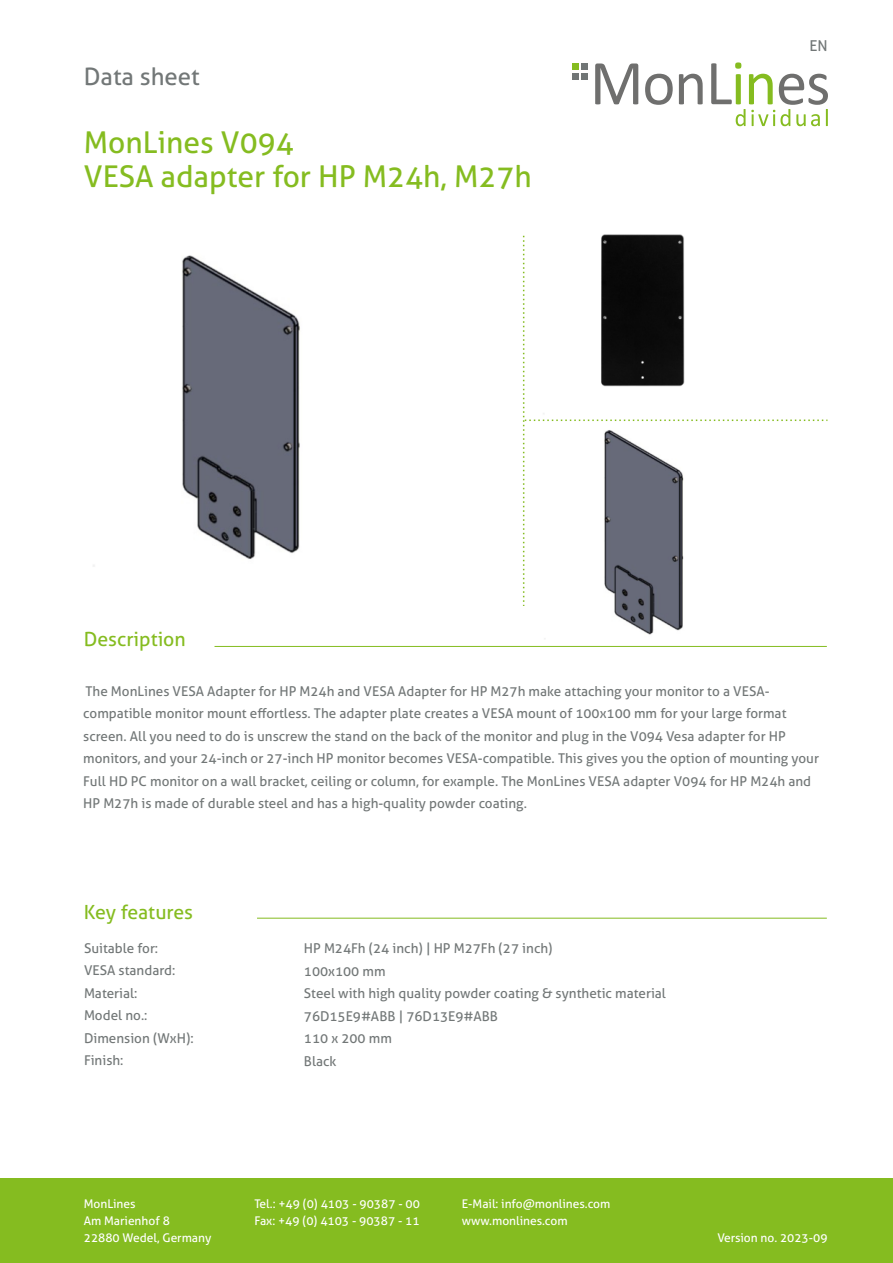
<style>
.page{position:relative;width:893px;height:1263px;background:#fff}
.page>*{position:absolute;margin:0;border:0;box-sizing:border-box;transform-origin:0 0}
.t1{font:30px/34px "Aller";color:#85bc20}
.t2{font:24px "Aller";color:#727777}
.t3{font:19.5px "Aller";color:#85bc20}
.t4{font:15px "Aller";color:#727777}
.t5{font:13.5px/22.5px "Aller";color:#727777}
.t6{font:12px "Aller";color:#fff}
</style>
<div class="page">
<div style="left:0;top:1178px;width:893px;height:85px;background:#85bc20"></div>
<svg style="left:595px;top:63px;width:43px;height:41px"></svg>
<svg style="left:645px;top:74px;width:28px;height:31px"></svg>
<svg style="left:679px;top:74px;width:24px;height:30px"></svg>
<svg style="left:711px;top:62px;width:117px;height:64px"></svg>
<svg style="left:573px;top:64px;width:15px;height:6px"></svg>
<div style="left:573px;top:73px;width:6px;height:7px;background:#717676"></div>
<div style="left:582px;top:73px;width:6px;height:7px;background:#717676"></div>
<svg style="left:523px;top:236px;width:304px;height:370px"></svg>
<hr style="left:215px;top:646px;width:612px;height:1px;background:#85bc20">
<hr style="left:257px;top:918px;width:570px;height:1px;background:#85bc20">
<img style="left:93px;top:255px;width:207px;height:312px">
<img style="left:542px;top:234px;width:200px;height:181px">
<img style="left:543px;top:426px;width:215px;height:213px">
<h2 class="t2" style="left:84px;top:63px;width:117px">Data sheet</h2>
<h1 class="t1" style="left:84px;top:126px;width:449px">MonLines V094<br>VESA adapter for HP M24h, M27h</h1>
<h3 class="t3" style="left:84px;top:628px;width:104px">Description</h3>
<p class="t4" style="left:809px;top:37px;width:20px">EN</p>
<p class="t5" style="left:83px;top:680px;width:737px">The MonLines VESA Adapter for HP M24h and VESA Adapter for HP M27h make attaching your monitor to a VESA&shy;compatible monitor mount effortless. The adapter plate creates a VESA mount of 100x100 mm for your large format screen. All you need to do is unscrew the stand on the back of the monitor and plug in the V094 Vesa adapter for HP monitors, and your 24-inch or 27-inch HP monitor becomes VESA-compatible. This gives you the option of mounting your Full HD PC monitor on a wall bracket, ceiling or column, for example. The MonLines VESA adapter V094 for HP M24h and HP M27h is made of durable steel and has a high-quality powder coating.</p>
<h3 class="t3" style="left:84px;top:900px;width:111px">Key features</h3>
<p class="t5" style="left:84px;top:937px;width:111px">Suitable for:<br>VESA standard:<br>Material:<br>Model no.:<br>Dimension (WxH):<br>Finish:</p>
<p class="t5" style="left:304px;top:937px;width:364px">HP M24Fh (24 inch) | HP M27Fh (27 inch)<br>100x100 mm<br>Steel with high quality powder coating &amp; synthetic material<br>76D15E9#ABB | 76D13E9#ABB<br>110 x 200 mm<br>Black</p>
<p class="t6" style="left:84px;top:1196px;width:53px">MonLines</p>
<p class="t6" style="left:254px;top:1196px;width:167px">Tel.: +49 (0) 4103 - 90387 - 00</p>
<p class="t6" style="left:462px;top:1196px;width:150px">E-Mail: info@monlines.com</p>
<p class="t6" style="left:84px;top:1213px;width:88px">Am Marienhof 8</p>
<p class="t6" style="left:254px;top:1213px;width:167px">Fax: +49 (0) 4103 - 90387 - 11</p>
<p class="t6" style="left:462px;top:1213px;width:107px">www.monlines.com</p>
<p class="t6" style="left:84px;top:1230px;width:129px">22880 Wedel, Germany</p>
<p class="t6" style="left:717px;top:1230px;width:112px">Version no. 2023-09</p>
</div>
